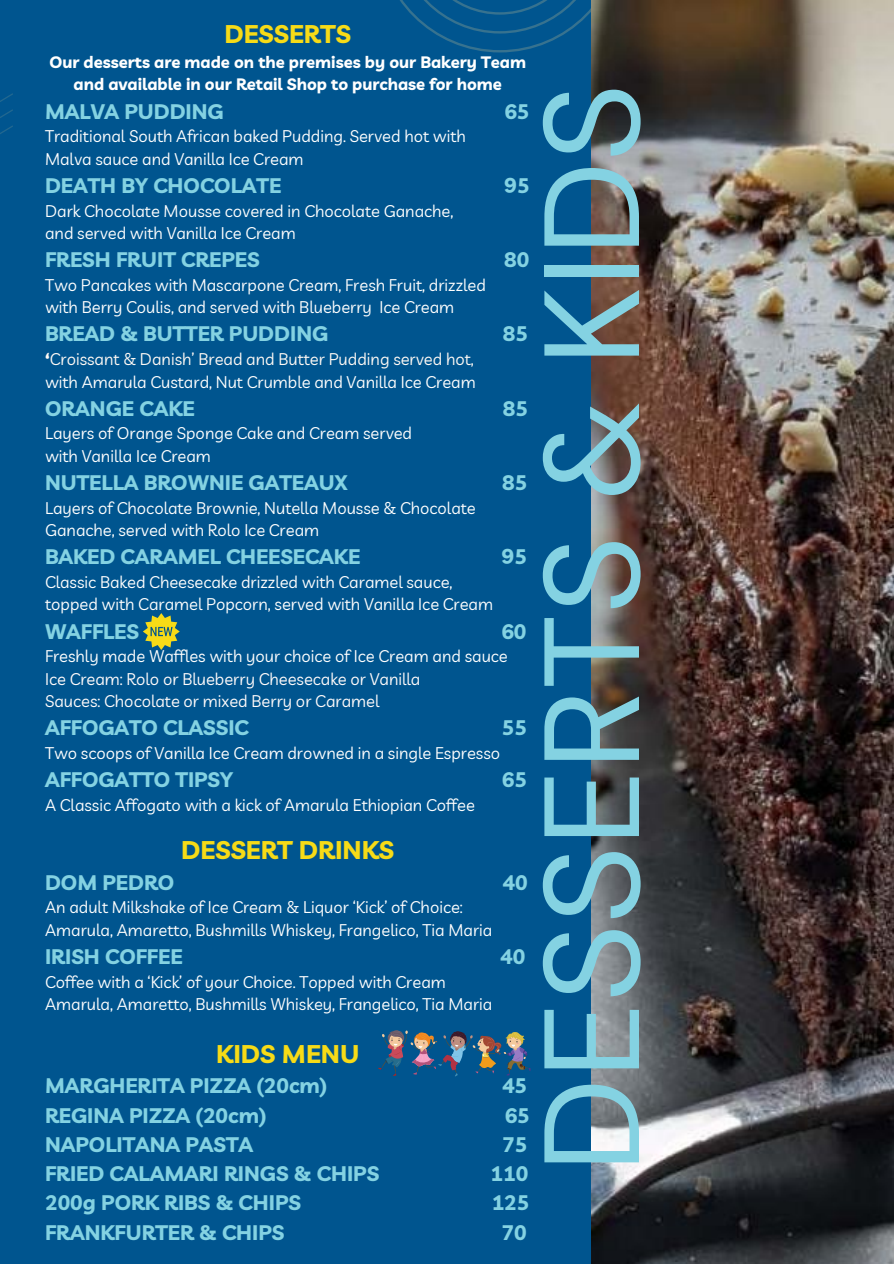
<style>
.page{position:relative;width:894px;height:1264px;background:#fff}
.page>*{position:absolute;margin:0;border:0;box-sizing:border-box;transform-origin:0 0}
.t1{font:135px "DM Sans";color:#84d2e2}
.t2{font:700 25.5px "Livvic";color:#f7db17}
.t3{font:700 21px "Livvic";color:#84d2e2}
.t4{font:16.5px/22.5px "Livvic";color:#fff}
.t5{font:16.5px/22.5px "Livvic";color:#fffaf5}
.t6{font:700 16.5px/22.5px "Livvic";color:#fff;text-align:center}
.t7{font:16.5px/22.5px "Livvic";color:#fffbfb}
.s1{font-weight:700}
.s2{color:#fff}
</style>
<div class="page">
<div style="left:0;top:0;width:893px;height:1263px;background:#00558f"></div>
<svg style="left:400px;top:0;width:191px;height:52px"></svg>
<svg style="left:0;top:93px;width:13px;height:41px"></svg>
<img style="left:591px;top:0;width:302px;height:1263px">
<img style="left:378px;top:1030px;width:152px;height:46px">
<svg style="left:143px;top:613px;width:37px;height:37px"></svg>
<h2 class="t2" style="left:224px;top:14px;width:128px">DESSERTS</h2>
<p class="t6" style="left:49px;top:49px;width:478px">Our desserts are made on the premises by our Bakery Team and available in our Retail Shop to purchase for home</p>
<p class="t3" style="left:45px;top:95px;width:180px">MALVA PUDDING</p>
<p class="t3" style="left:504px;top:95px;width:27px">65</p>
<p class="t4" style="left:45px;top:124px;width:422px">Traditional South African baked Pudding. Served hot with<br>Malva sauce and Vanilla Ice Cream</p>
<p class="t3" style="left:45px;top:169px;width:237px">DEATH BY CHOCOLATE</p>
<p class="t3" style="left:504px;top:169px;width:27px">95</p>
<p class="t4" style="left:45px;top:198px;width:409px">Dark Chocolate Mousse covered in Chocolate Ganache, and served with Vanilla Ice Cream</p>
<p class="t3" style="left:45px;top:243px;width:216px">FRESH FRUIT CREPES</p>
<p class="t3" style="left:504px;top:243px;width:27px">80</p>
<p class="t4" style="left:45px;top:273px;width:442px">Two Pancakes with Mascarpone Cream, Fresh Fruit, drizzled with Berry Coulis, and served with Blueberry Ice Cream</p>
<p class="t3" style="left:45px;top:317px;width:284px">BREAD &amp; BUTTER PUDDING</p>
<p class="t3" style="left:503px;top:317px;width:27px">85</p>
<p class="t5" style="left:45px;top:347px;width:432px"><span class="s1">‘</span>Croissant &amp; Danish’ Bread and Butter Pudding served hot, <span class="s2">with Amarula Custard, Nut Crumble and Vanilla Ice Cream</span></p>
<p class="t3" style="left:45px;top:392px;width:151px">ORANGE CAKE</p>
<p class="t3" style="left:503px;top:392px;width:27px">85</p>
<p class="t4" style="left:45px;top:421px;width:368px">Layers of Orange Sponge Cake and Cream served with Vanilla Ice Cream</p>
<p class="t3" style="left:45px;top:466px;width:304px">NUTELLA BROWNIE GATEAUX</p>
<p class="t3" style="left:502px;top:466px;width:27px">85</p>
<p class="t4" style="left:45px;top:495px;width:432px">Layers of Chocolate Brownie, Nutella Mousse &amp; Chocolate<br>Ganache, served with Rolo Ice Cream</p>
<p class="t3" style="left:45px;top:540px;width:316px">BAKED CARAMEL CHEESECAKE</p>
<p class="t3" style="left:502px;top:540px;width:27px">95</p>
<p class="t4" style="left:45px;top:570px;width:449px">Classic Baked Cheesecake drizzled with Caramel sauce, topped with Caramel Popcorn, served with Vanilla Ice Cream</p>
<p class="t3" style="left:45px;top:614px;width:95px">WAFFLES</p>
<p class="t3" style="left:501px;top:614px;width:27px">60</p>
<p class="t4" style="left:45px;top:644px;width:464px">Freshly made Waffles with your choice of Ice Cream and sauce</p>
<p class="t7" style="left:45px;top:666px;width:377px">Ice Cream: Rolo or Blueberry Cheesecake or Vanilla<br>Sauces: Chocolate or mixed Berry or Caramel</p>
<p class="t3" style="left:45px;top:711px;width:205px">AFFOGATO CLASSIC</p>
<p class="t3" style="left:502px;top:711px;width:27px">55</p>
<p class="t4" style="left:45px;top:741px;width:456px">Two scoops of Vanilla Ice Cream drowned in a single Espresso</p>
<p class="t3" style="left:45px;top:763px;width:189px">AFFOGATTO TIPSY</p>
<p class="t3" style="left:502px;top:763px;width:27px">65</p>
<p class="t4" style="left:45px;top:792px;width:431px">A Classic Affogato with a kick of Amarula Ethiopian Coffee</p>
<h2 class="t2" style="left:181px;top:830px;width:214px">DESSERT DRINKS</h2>
<p class="t3" style="left:45px;top:865px;width:131px">DOM PEDRO</p>
<p class="t3" style="left:502px;top:865px;width:27px">40</p>
<p class="t4" style="left:45px;top:895px;width:448px">An adult Milkshake of Ice Cream &amp; Liquor ‘Kick’ of Choice:<br>Amarula, Amaretto, Bushmills Whiskey, Frangelico, Tia Maria</p>
<p class="t3" style="left:45px;top:940px;width:139px">IRISH COFFEE</p>
<p class="t3" style="left:500px;top:940px;width:27px">40</p>
<p class="t4" style="left:45px;top:969px;width:448px">Coffee with a ‘Kick’ of your Choice. Topped with Cream<br>Amarula, Amaretto, Bushmills Whiskey, Frangelico, Tia Maria</p>
<h2 class="t2" style="left:216px;top:1033px;width:145px">KIDS MENU</h2>
<p class="t3" style="left:45px;top:1069px;width:284px">MARGHERITA PIZZA (20cm)</p>
<p class="t3" style="left:502px;top:1069px;width:27px">45</p>
<p class="t3" style="left:45px;top:1098px;width:223px">REGINA PIZZA (20cm)</p>
<p class="t3" style="left:504px;top:1098px;width:27px">65</p>
<p class="t3" style="left:45px;top:1127px;width:210px">NAPOLITANA PASTA</p>
<p class="t3" style="left:502px;top:1127px;width:27px">75</p>
<p class="t3" style="left:45px;top:1157px;width:335px">FRIED CALAMARI RINGS &amp; CHIPS</p>
<p class="t3" style="left:490px;top:1157px;width:39px">110</p>
<p class="t3" style="left:45px;top:1186px;width:257px">200g PORK RIBS &amp; CHIPS</p>
<p class="t3" style="left:491px;top:1186px;width:39px">125</p>
<p class="t3" style="left:45px;top:1215px;width:241px">FRANKFURTER &amp; CHIPS</p>
<p class="t3" style="left:501px;top:1215px;width:27px">70</p>
<h1 class="t1" style="left:508px;top:1172px;width:1090px;rotate:-90deg">DESSERTS &amp; KIDS</h1>
</div>
